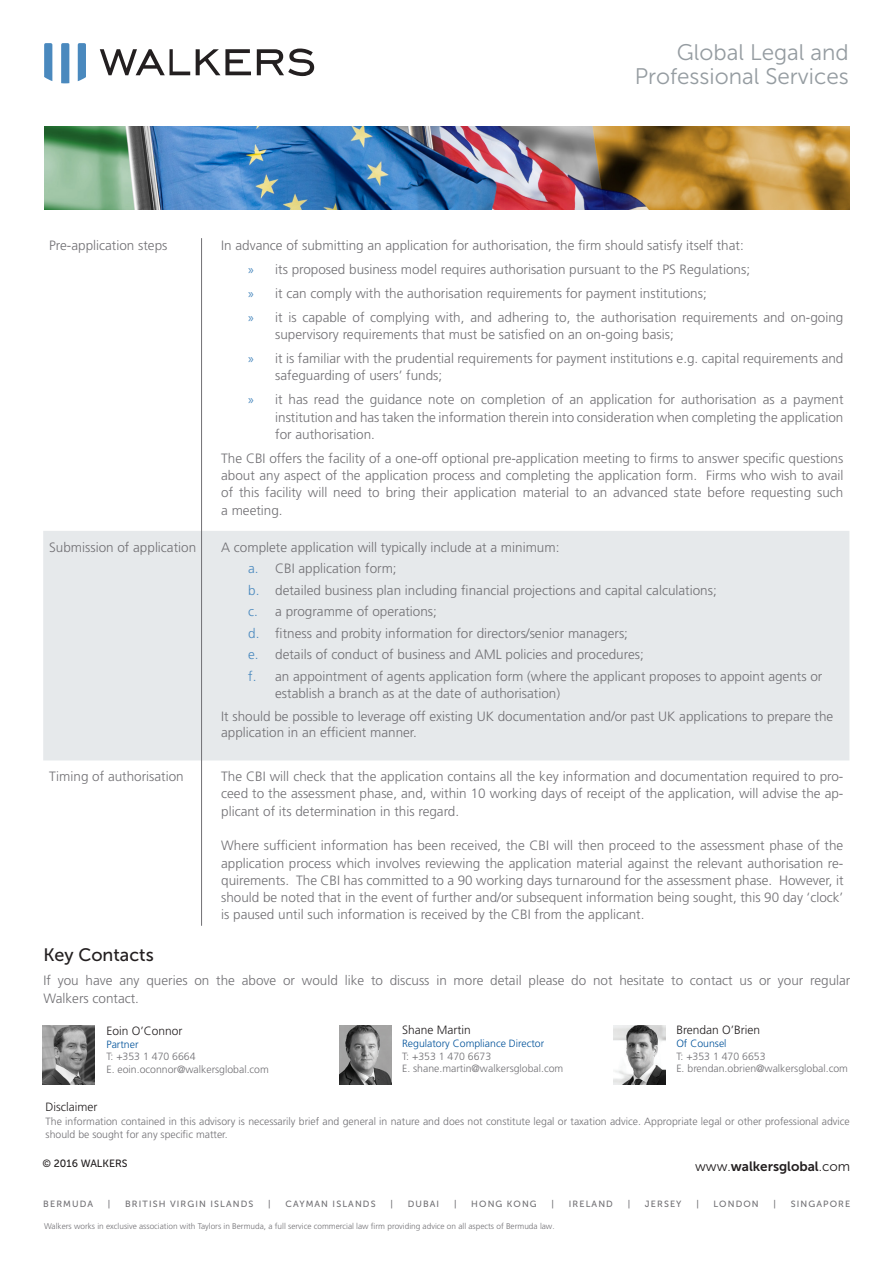
<style>
.page{position:relative;width:893px;height:1263px;background:#fff}
.page>*{position:absolute;margin:0;border:0;box-sizing:border-box;transform-origin:0 0}
.t1{font:22.5px/24px "Museo Sans 300";color:#959ca1;text-align:right}
.t2{font:18px "Museo Sans 500";color:#231f20}
.t3{font:300 13.5px/17.2px "Frutiger LT Pro";color:#717074}
.t4{font:13.5px "Museo Sans 700";color:#231f20}
.t5{font:300 12px "Frutiger LT Pro";color:#231f20}
.t6{font:300 10.5px/13.5px "Frutiger LT Pro";color:#717074}
.t7{font:300 10.5px "Frutiger LT Pro";color:#01529a}
.t8{font:10.5px "Museo Sans 500";color:#231f20}
.t9{font:9px "Museo Sans 500";letter-spacing:.12em;color:#717074}
.t10{font:300 8.25px "Frutiger LT Pro";color:#717074}
.s1{font-family:"Myriad Pro";font-weight:400;color:#4a89be}
.s2{color:#4a89be}
.s3{font-family:"Museo Sans 300"}
</style>
<div class="page">
<svg style="left:100px;top:49px;width:90px;height:26px"></svg>
<svg style="left:196px;top:49px;width:55px;height:26px"></svg>
<svg style="left:257px;top:49px;width:57px;height:27px"></svg>
<svg style="left:44px;top:43px;width:8px;height:38px"></svg>
<svg style="left:61px;top:43px;width:8px;height:40px"></svg>
<svg style="left:78px;top:43px;width:8px;height:38px"></svg>
<img style="left:44px;top:127px;width:806px;height:82px">
<div style="left:43px;top:531px;width:806px;height:229px;background:#e6e9eb"></div>
<img style="left:43px;top:1025px;width:52px;height:59px">
<img style="left:340px;top:1025px;width:52px;height:59px">
<img style="left:613px;top:1025px;width:53px;height:59px">
<hr style="left:201px;top:238px;width:1px;height:688px;background:#717074">
<h1 class="t1" style="left:635px;top:40px;width:216px">Global Legal and<br>Professional Services</h1>
<p class="t3" style="left:49px;top:237px;width:120px">Pre-application steps</p>
<p class="t3" style="left:221px;top:237px;width:524px">In advance of submitting an application for authorisation, the firm should satisfy itself that:</p>
<p class="t3" style="left:248px;top:261px;width:503px"><span class="s1">»</span> its proposed business model requires authorisation pursuant to the PS Regulations;</p>
<p class="t3" style="left:248px;top:285px;width:460px"><span class="s1">»</span> it can comply with the authorisation requirements for payment institutions;</p>
<p class="t3" style="left:275px;top:309px;width:570px;text-indent:-27px"><span class="s1">»</span> it is capable of complying with, and adhering to, the authorisation requirements and on-going supervisory requirements that must be satisfied on an on-going basis;</p>
<p class="t3" style="left:275px;top:350px;width:570px;text-indent:-27px"><span class="s1">»</span> it is familiar with the prudential requirements for payment institutions e.g. capital requirements and safeguarding of users’ funds;</p>
<p class="t3" style="left:275px;top:391px;width:570px;text-align:justify;text-indent:-27px"><span class="s1">»</span> it has read the guidance note on completion of an application for authorisation as a payment institution and has taken the information therein into consideration when completing the application for authorisation.</p>
<p class="t3" style="left:221px;top:450px;width:624px;text-align:justify">The CBI offers the facility of a one-off optional pre-application meeting to firms to answer specific questions about any aspect of the application process and completing the application form. Firms who wish to avail of this facility will need to bring their application material to an advanced state before requesting such a meeting.</p>
<p class="t3" style="left:49px;top:538px;width:149px">Submission of application</p>
<p class="t3" style="left:221px;top:538px;width:340px">A complete application will typically include at a minimum:</p>
<p class="t3" style="left:248px;top:560px;width:150px"><span class="s2">a.</span> CBI application form;</p>
<p class="t3" style="left:248px;top:581px;width:470px"><span class="s2">b.</span> detailed business plan including financial projections and capital calculations;</p>
<p class="t3" style="left:248px;top:603px;width:190px"><span class="s2">c.</span> a programme of operations;</p>
<p class="t3" style="left:248px;top:624px;width:381px"><span class="s2">d.</span> fitness and probity information for directors/senior managers;</p>
<p class="t3" style="left:248px;top:646px;width:397px"><span class="s2">e.</span> details of conduct of business and AML policies and procedures;</p>
<p class="t3" style="left:275px;top:667px;width:549px;text-indent:-27px"><span class="s2">f.</span> an appointment of agents application form (where the applicant proposes to appoint agents or establish a branch as at the date of authorisation)</p>
<p class="t3" style="left:221px;top:708px;width:614px;line-height:16.2px">It should be possible to leverage off existing UK documentation and/or past UK applications to prepare the application in an efficient manner.</p>
<p class="t3" style="left:49px;top:768px;width:136px">Timing of authorisation</p>
<p class="t3" style="left:221px;top:768px;width:624px;text-align:justify">The CBI will check that the application contains all the key information and documentation required to pro&shy;ceed to the assessment phase, and, within 10 working days of receipt of the application, will advise the ap&shy;plicant of its determination in this regard.</p>
<p class="t3" style="left:221px;top:837px;width:624px;text-align:justify">Where sufficient information has been received, the CBI will then proceed to the assessment phase of the application process which involves reviewing the application material against the relevant authorisation re&shy;quirements. The CBI has committed to a 90 working days turnaround for the assessment phase. However, it should be noted that in the event of further and/or subsequent information being sought, this 90 day ‘clock’ is paused until such information is received by the CBI from the applicant.</p>
<p class="t2" style="left:44px;top:945px;width:112px">Key Contacts</p>
<p class="t3" style="left:44px;top:972px;width:808px">If you have any queries on the above or would like to discuss in more detail please do not hesitate to contact us or your regular<br>Walkers contact.</p>
<p class="t5" style="left:402px;top:1023px;width:70px">Shane Martin</p>
<p class="t7" style="left:402px;top:1037px;width:144px">Regulatory Compliance Director</p>
<p class="t6" style="left:402px;top:1049px;width:91px">T: +353 1 470 6673</p>
<p class="t6" style="left:402px;top:1062px;width:163px">E. shane.martin@walkersglobal.com</p>
<p class="t5" style="left:676px;top:1023px;width:85px">Brendan O’Brien</p>
<p class="t7" style="left:676px;top:1037px;width:52px">Of Counsel</p>
<p class="t6" style="left:676px;top:1049px;width:91px">T: +353 1 470 6653</p>
<p class="t6" style="left:676px;top:1062px;width:173px">E. brendan.obrien@walkersglobal.com</p>
<p class="t5" style="left:106px;top:1024px;width:78px">Eoin O’Connor</p>
<p class="t7" style="left:106px;top:1038px;width:34px">Partner</p>
<p class="t6" style="left:106px;top:1050px;width:91px">T: +353 1 470 6664</p>
<p class="t6" style="left:106px;top:1063px;width:164px">E. eoin.oconnor@walkersglobal.com</p>
<p class="t5" style="left:46px;top:1100px;width:53px">Disclaimer</p>
<p class="t6" style="left:46px;top:1114px;width:806px">The information contained in this advisory is necessarily brief and general in nature and does not constitute legal or taxation advice. Appropriate legal or other professional advice should be sought for any specific matter.</p>
<p class="t8" style="left:43px;top:1158px;width:86px">© 2016 WALKERS</p>
<p class="t4" style="left:695px;top:1158px;width:157px"><span class="s3">www.</span>walkersglobal<span class="s3">.com</span></p>
<p class="t9" style="left:43px;top:1199px;width:51px">BERMUDA</p>
<p class="t9" style="left:108px;top:1199px;width:4px">|</p>
<p class="t9" style="left:125px;top:1199px;width:130px">BRITISH VIRGIN ISLANDS</p>
<p class="t9" style="left:268px;top:1199px;width:4px">|</p>
<p class="t9" style="left:285px;top:1199px;width:92px">CAYMAN ISLANDS</p>
<p class="t9" style="left:390px;top:1199px;width:4px">|</p>
<p class="t9" style="left:408px;top:1199px;width:33px">DUBAI</p>
<p class="t9" style="left:454px;top:1199px;width:4px">|</p>
<p class="t9" style="left:471px;top:1199px;width:67px">HONG KONG</p>
<p class="t9" style="left:551px;top:1199px;width:4px">|</p>
<p class="t9" style="left:569px;top:1199px;width:46px">IRELAND</p>
<p class="t9" style="left:628px;top:1199px;width:4px">|</p>
<p class="t9" style="left:645px;top:1199px;width:38px">JERSEY</p>
<p class="t9" style="left:696px;top:1199px;width:4px">|</p>
<p class="t9" style="left:714px;top:1199px;width:47px">LONDON</p>
<p class="t9" style="left:773px;top:1199px;width:4px">|</p>
<p class="t9" style="left:791px;top:1199px;width:61px">SINGAPORE</p>
<p class="t10" style="left:44px;top:1221px;width:512px">Walkers works in exclusive association with Taylors in Bermuda, a full service commercial law firm providing advice on all aspects of Bermuda law.</p>
</div>
